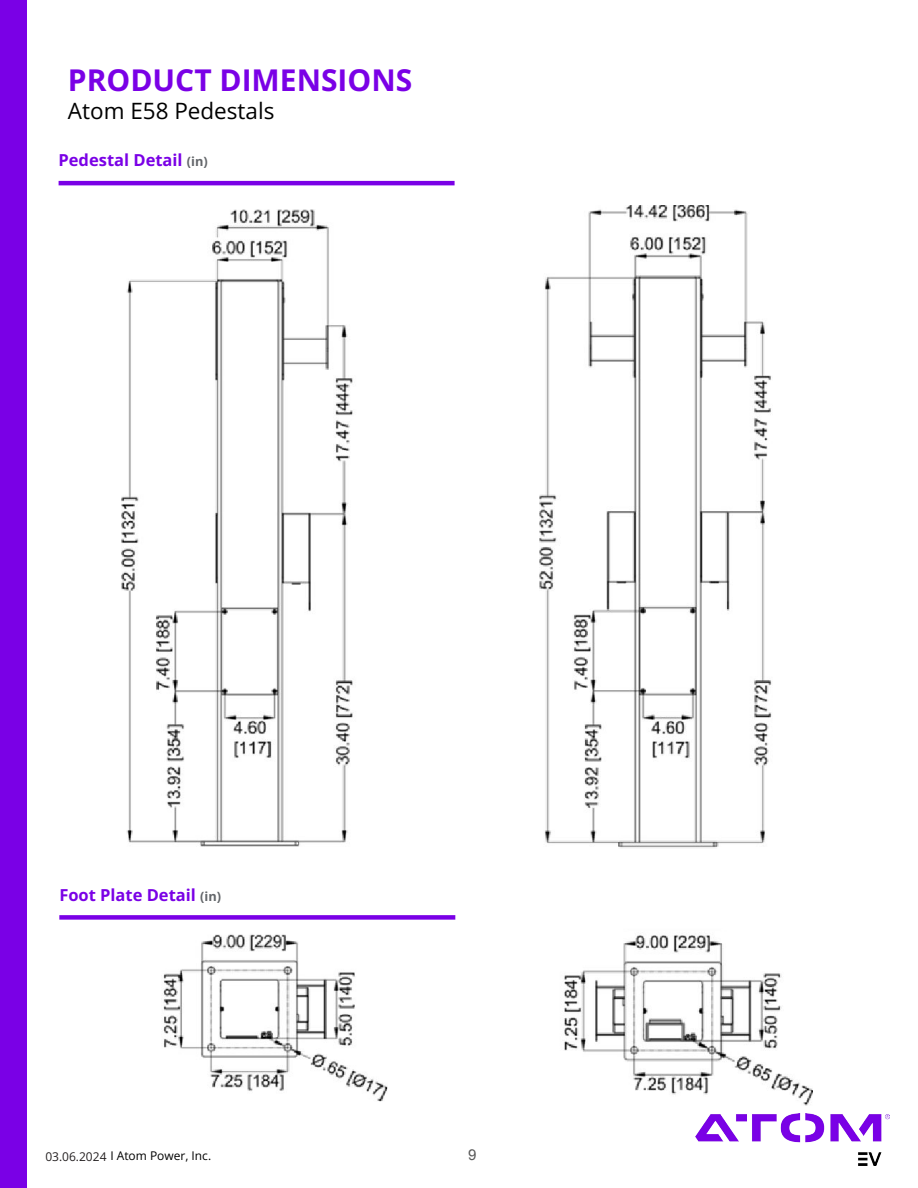
<style>
.page{position:relative;width:918px;height:1188px;background:#fff}
.page>*{position:absolute;margin:0;border:0;box-sizing:border-box;transform-origin:0 0}
.t1{font:700 30px "Open Sans";color:#7a00e6}
.t2{font:22.5px "Open Sans";color:#000}
.t3{font:700 16.5px "Open Sans";color:#7a00e6}
.t4{font:15px "Arial";color:#595959}
.t5{font:12px "Open Sans";color:#000}
.t6{font:12px "Open Sans";color:#231f20}
.s1{font-size:12.75px;color:#63666a}
</style>
<div class="page">
<div style="left:0;top:0;width:27px;height:1188px;background:#7a00e6"></div>
<div style="left:59px;top:915px;width:396px;height:5px;background:#7a00e6"></div>
<hr style="left:59px;top:181px;width:396px;height:4px;background:#7a00e6">
<img style="left:696px;top:1114px;width:194px;height:51px">
<img style="left:122px;top:209px;width:231px;height:638px">
<img style="left:539px;top:206px;width:233px;height:642px">
<img style="left:163px;top:934px;width:225px;height:168px">
<img style="left:564px;top:935px;width:248px;height:171px">
<h1 class="t1" style="left:68px;top:59px;width:346px">PRODUCT DIMENSIONS</h1>
<h2 class="t2" style="left:68px;top:96px;width:208px">Atom E58 Pedestals</h2>
<p class="t3" style="left:59px;top:149px;width:151px">Pedestal Detail <span class="s1">(in)</span></p>
<p class="t3" style="left:59px;top:883px;width:163px">Foot Plate Detail <span class="s1">(in)</span></p>
<p class="t5" style="left:46px;top:1147px;width:167px">10.25.2023 I Atom Power, Inc.</p>
<p class="t4" style="left:468px;top:1145px;width:10px">9</p>
<p class="t6" style="left:45px;top:1148px;width:32px">03 06</p>
<p class="t6" style="left:100px;top:1148px;width:8px">4</p>
</div>
